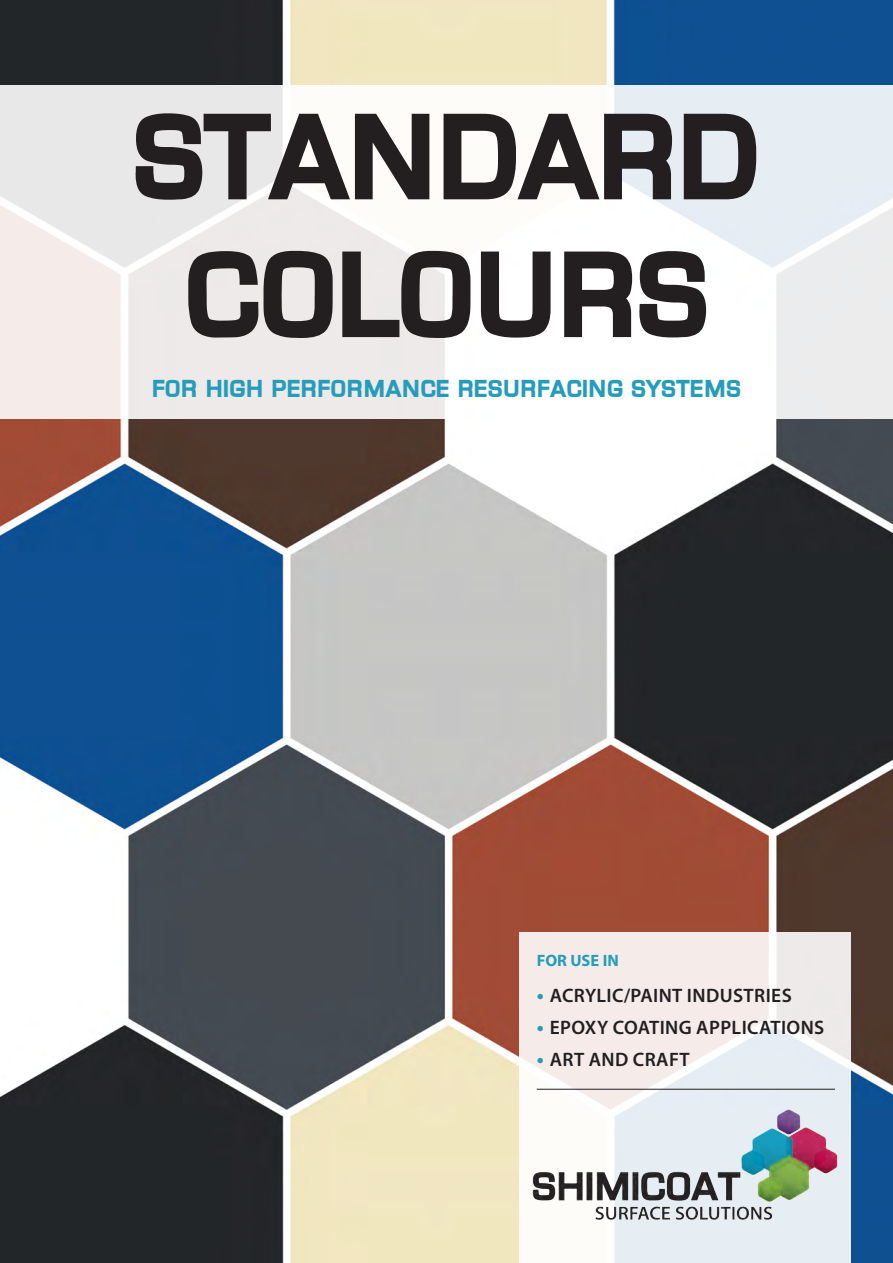
<style>
.page{position:relative;width:893px;height:1263px;background:#fff}
.page>*{position:absolute;margin:0;border:0;box-sizing:border-box;transform-origin:0 0}
.t1{font:127.5px "Waukegan LDO Black";color:#231f20}
.t2{font:25.5px "Waukegan LDO Black";letter-spacing:.03em;color:#269cbb}
.t3{font:600 19.5px "Myriad Pro";letter-spacing:.02em;color:#231f20}
.SECTION_HEADING{font:700 16.5px "Myriad Pro";color:#269cbb}
.s1{font-weight:700;font-size:21px;color:#269cbb}
</style>
<div class="page">
<img style="left:0;top:0;width:893px;height:1263px">
<svg style="left:519px;top:932px;width:331px;height:331px;background:#f1eded"></svg>
<div style="left:0;top:85px;width:893px;height:334px;background:linear-gradient(to bottom,#eff1f2,#f6f3f2)"></div>
<img style="left:519px;top:1096px;width:331px;height:144px">
<hr style="left:537px;top:1089px;width:298px;height:1px;background:#231f20">
<p class="t1" style="left:133px;top:91px;width:628px">STANDARD</p>
<p class="t1" style="left:185px;top:229px;width:525px">COLOURS</p>
<p class="t2" style="left:152px;top:376px;width:590px">FOR HIGH PERFORMANCE RESURFACING SYSTEMS</p>
<p class="SECTION_HEADING" style="left:537px;top:949px;width:84px">FOR USE IN</p>
<p class="t3" style="left:537px;top:983px;width:256px"><span class="s1">•</span> ACRYLIC/PAINT INDUSTRIES</p>
<p class="t3" style="left:537px;top:1015px;width:289px"><span class="s1">•</span> EPOXY COATING APPLICATIONS</p>
<p class="t3" style="left:537px;top:1047px;width:154px"><span class="s1">•</span> ART AND CRAFT</p>
</div>
